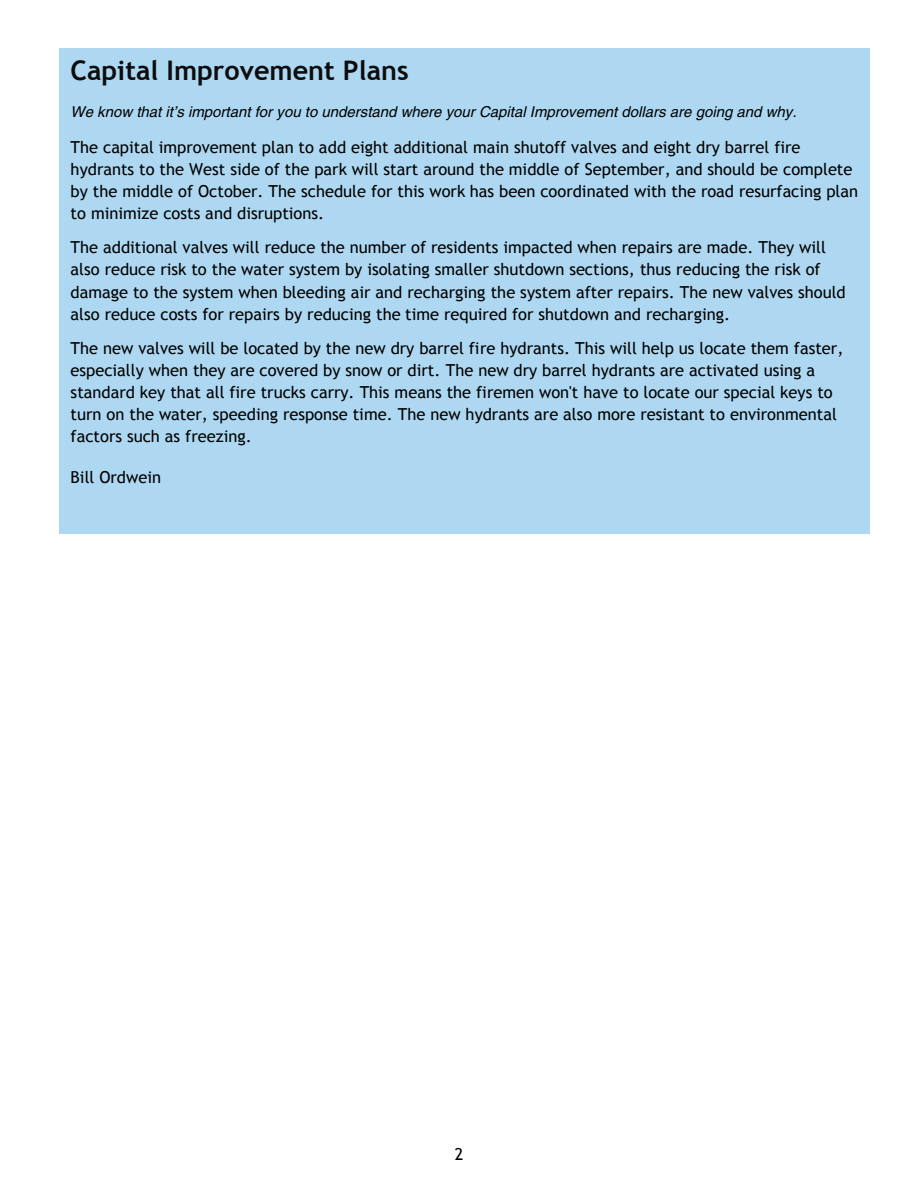
<style>
.page{position:relative;width:918px;height:1188px;background:#fff}
.page>*{position:absolute;margin:0;border:0;box-sizing:border-box;transform-origin:0 0}
.t1{font:700 27px "Trebuchet MS";color:#0d0d0d}
.t2{font:16.5px/22px "Trebuchet MS";color:#000}
.t3{font:16.5px "Trebuchet MS";color:#000101}
.t4{font:italic 15px "Helvetica";color:#000}
</style>
<div class="page">
<div style="left:60px;top:49px;width:810px;height:485px;background:#aed8f1"></div>
<h1 class="t1" style="left:71px;top:53px;width:340px">Capital Improvement Plans</h1>
<p class="t4" style="left:71px;top:103px;width:727px">We know that it’s important for you to understand where your Capital Improvement dollars are going and why.</p>
<p class="t2" style="left:71px;top:137px;width:789px">The capital improvement plan to add eight additional main shutoff valves and eight dry barrel fire hydrants to the West side of the park will start around the middle of September, and should be complete by the middle of October. The schedule for this work has been coordinated with the road resurfacing plan to minimize costs and disruptions.</p>
<p class="t2" style="left:71px;top:237px;width:777px">The additional valves will reduce the number of residents impacted when repairs are made. They will also reduce risk to the water system by isolating smaller shutdown sections, thus reducing the risk of damage to the system when bleeding air and recharging the system after repairs. The new valves should also reduce costs for repairs by reducing the time required for shutdown and recharging.</p>
<p class="t2" style="left:71px;top:337px;width:774px">The new valves will be located by the new dry barrel fire hydrants. This will help us locate them faster, especially when they are covered by snow or dirt. The new dry barrel hydrants are activated using a standard key that all fire trucks carry. This means the firemen won't have to locate our special keys to turn on the water, speeding response time. The new hydrants are also more resistant to environmental factors such as freezing.</p>
<p class="t2" style="left:71px;top:466px;width:92px">Bill Ordwein</p>
<p class="t3" style="left:455px;top:1144px;width:10px">2</p>
</div>
